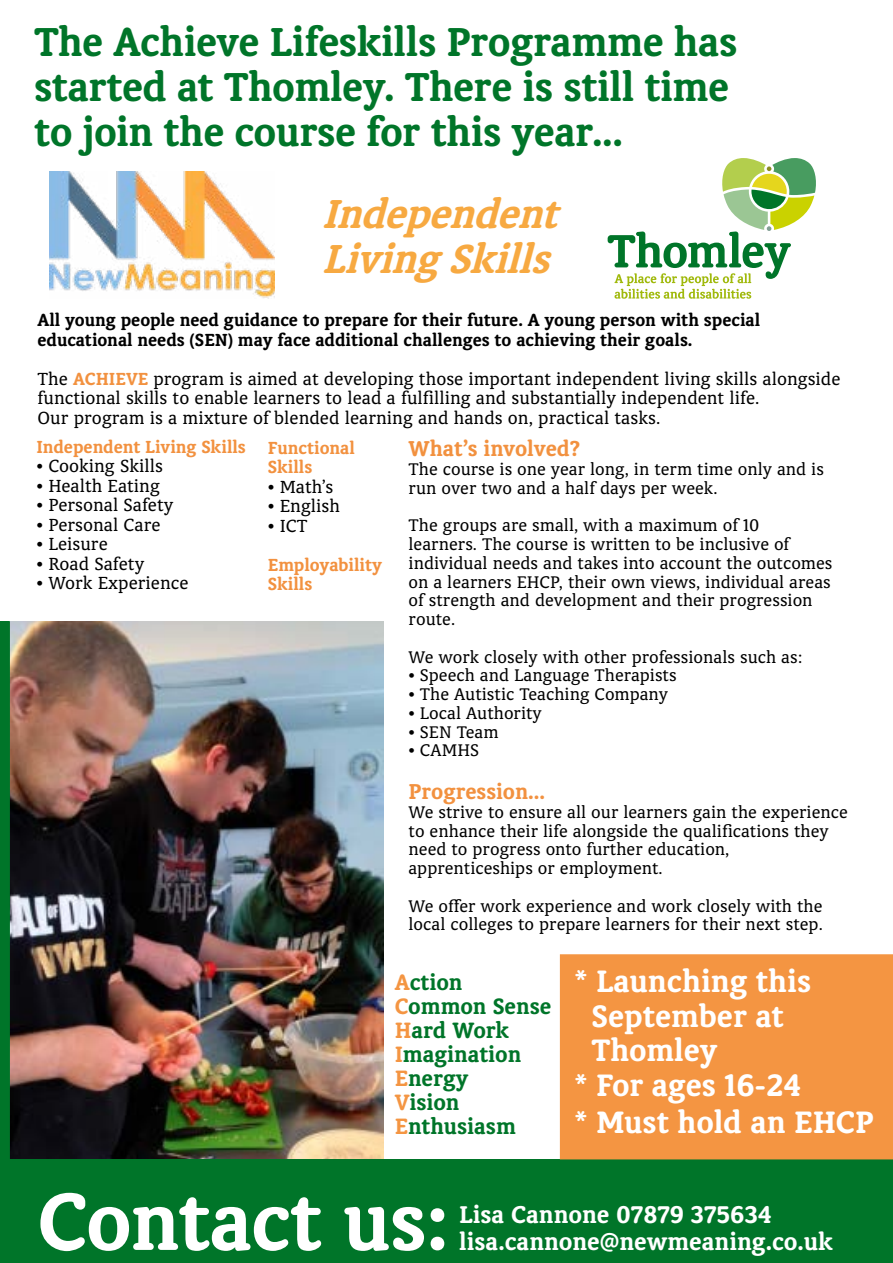
<style>
.page{position:relative;width:893px;height:1263px;background:#fff}
.page>*{position:absolute;margin:0;border:0;box-sizing:border-box;transform-origin:0 0}
.t1{font:700 90px "Classic Round";letter-spacing:-.015em;color:#fff}
.t2{font:700 45px/45px "Classic Round";letter-spacing:-.01em;color:#007529}
.t3{font:italic 700 45px/45px "Classic Round";color:#f7a941}
.t4{font:700 34.5px "Classic Round";color:#fff}
.t5{font:700 27px/27px "Classic Round";color:#fff}
.t6{font:700 24.75px/24px "Classic Round";color:#007529}
.t7{font:700 24px "Classic Round";color:#f2913f}
.t8{font:19.5px/19.5px "Classic Round";color:#000}
.t9{font:700 19.5px/19.5px "Classic Round";color:#000}
.t10{font:700 19.5px/19.5px "Classic Round";color:#f2913f}
.t11{font:18.75px/18.8px "Classic Round";color:#000}
.s1{font-weight:700;color:#f2913f}
.s2{color:#f49542}
.s3{color:#007529}
</style>
<div class="page">
<img style="left:10px;top:621px;width:373px;height:538px">
<div style="left:0;top:1159px;width:893px;height:104px;background:#007529"></div>
<img style="left:49px;top:172px;width:225px;height:127px">
<svg style="left:608px;top:158px;width:208px;height:141px"></svg>
<div style="left:0;top:621px;width:10px;height:538px;background:#007529"></div>
<div style="left:561px;top:955px;width:331px;height:204px;background:#f49542"></div>
<div style="left:560px;top:954px;width:333px;height:205px;border:2px solid #f49542"></div>
<h2 class="t2" style="left:34px;top:20px;width:705px">The Achieve Lifeskills Programme has started at Thomley. There is still time to join the course for this year...</h2>
<h2 class="t3" style="left:322px;top:192px;width:250px">Independent<br>LivingSkills</h2>
<p class="t9" style="left:38px;top:311px;width:724px">All young people need guidance to prepare for their future. A young person with special educational needs (SEN) may face additional challenges to achieving their goals.</p>
<p class="t8" style="left:38px;top:369px;width:804px">The <span class="s1">ACHIEVE</span> program is aimed at developing those important independent living skills alongside functional skills to enable learners to lead a fulfilling and substantially independent life.<br>Our program is a mixture of blended learning and hands on, practical tasks.</p>
<p class="t10" style="left:36px;top:437px;width:211px">Independent Living Skills</p>
<p class="t8" style="left:36px;top:456px;width:128px">• Cooking Skills</p>
<p class="t8" style="left:36px;top:476px;width:125px">• Health Eating</p>
<p class="t8" style="left:36px;top:495px;width:138px">• Personal Safety</p>
<p class="t8" style="left:36px;top:515px;width:126px">• Personal Care</p>
<p class="t8" style="left:36px;top:534px;width:73px">• Leisure</p>
<p class="t8" style="left:36px;top:554px;width:109px">• Road Safety</p>
<p class="t8" style="left:36px;top:573px;width:153px">• Work Experience</p>
<p class="t10" style="left:268px;top:438px;width:89px">Functional<br>Skills</p>
<p class="t8" style="left:268px;top:477px;width:67px">• Math’s</p>
<p class="t8" style="left:268px;top:496px;width:74px">• English</p>
<p class="t8" style="left:268px;top:516px;width:41px">• ICT</p>
<p class="t10" style="left:268px;top:555px;width:116px">Employability<br>Skills</p>
<p class="t7" style="left:409px;top:436px;width:173px">What’s involved?</p>
<p class="t11" style="left:409px;top:460px;width:417px">The course is one year long, in term time only and is run over two and a half days per week.</p>
<p class="t11" style="left:409px;top:516px;width:425px">The groups are small, with a maximum of 10 learners. The course is written to be inclusive of individual needs and takes into account the outcomes on a learners EHCP, their own views, individual areas of strength and development and their progression route.</p>
<p class="t11" style="left:409px;top:647px;width:396px">We work closely with other professionals such as:</p>
<p class="t11" style="left:409px;top:666px;width:270px">• Speech and Language Therapists</p>
<p class="t11" style="left:409px;top:685px;width:261px">• The Autistic Teaching Company</p>
<p class="t11" style="left:409px;top:703px;width:135px">• Local Authority</p>
<p class="t11" style="left:409px;top:722px;width:92px">• SEN Team</p>
<p class="t11" style="left:409px;top:741px;width:72px">• CAMHS</p>
<p class="t7" style="left:409px;top:778px;width:138px">Progression...</p>
<p class="t11" style="left:409px;top:802px;width:441px">We strive to ensure all our learners gain the experience to enhance their life alongside the qualifications they need to progress onto further education, apprenticeships or employment.</p>
<p class="t11" style="left:409px;top:896px;width:416px">We offer work experience and work closely with the local colleges to prepare learners for their next step.</p>
<h3 class="t6" style="left:395px;top:970px;width:158px"><span class="s2">A</span>ction<br><span class="s2">C</span>ommon Sense<br><span class="s2">H</span>ard Work<br><span class="s2">I</span>magination<br><span class="s2">E</span>nergy<br><span class="s2">V</span>ision<br><span class="s2">E</span>nthusiasm</h3>
<h3 class="t4" style="left:574px;top:962px;width:238px">* Launching this</h3>
<h3 class="t4" style="left:591px;top:997px;width:194px">September at</h3>
<h3 class="t4" style="left:591px;top:1031px;width:128px">Thomley</h3>
<h3 class="t4" style="left:574px;top:1066px;width:228px">* For ages 16-24</h3>
<h3 class="t4" style="left:574px;top:1103px;width:301px">* Must hold an EHCP</h3>
<h1 class="t1" style="left:38px;top:1173px;width:413px">Contact us:</h1>
<h3 class="t5" style="left:459px;top:1202px;width:375px">Lisa Cannone 07879<span class="s3">.</span>375634 lisa.cannone@newmeaning.co.uk</h3>
</div>
